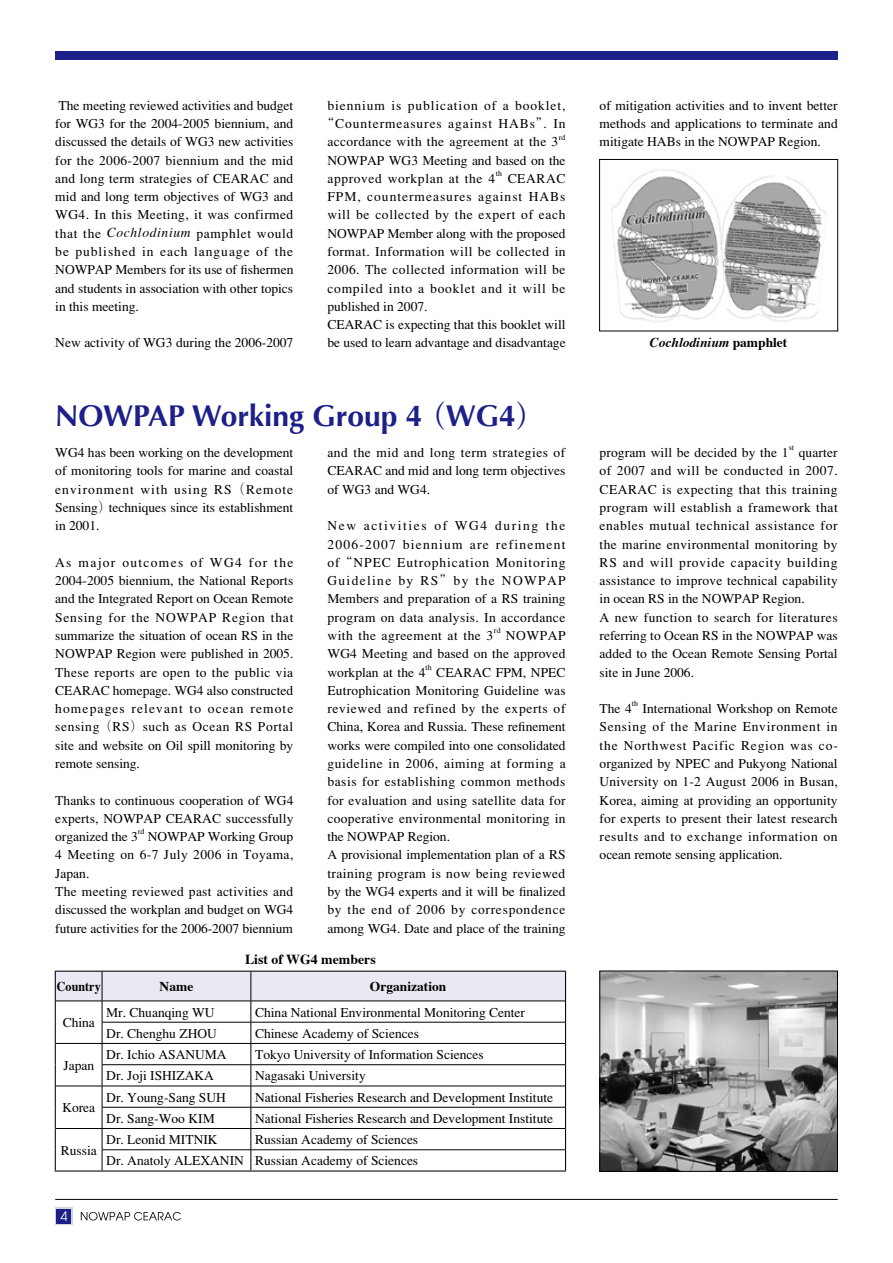
<style>
.page{position:relative;width:893px;height:1263px;background:#fff}
.page>*{position:absolute;margin:0;border:0;box-sizing:border-box;transform-origin:0 0}
.t1{font:700 30px "Optima";color:#1d2088}
.t2{font:700 13.8px "Times";color:#000}
.t3{font:300 13.5px/18.3px "Ryumin";color:#000;text-align:justify}
.t4{font:300 13.5px/18.3px "Ryumin";letter-spacing:.02em;color:#000}
.t5{font:300 13.5px/18.3px "Ryumin";letter-spacing:.03em;color:#000}
.t6{font:300 13.5px/18.3px "Ryumin";letter-spacing:.035em;color:#000}
.t7{font:300 13.5px/18.3px "Ryumin";letter-spacing:.07em;color:#000;text-align:center}
.t8{font:italic 700 13.5px "Times";color:#000}
.t9{font:700 13.5px "Times";color:#000}
.t10{font:700 13.5px "Times";color:#000;scale:.9 1}
.t11{font:300 7.8px "Ryumin";letter-spacing:.01em;color:#000}
.s1{font-family:"Times";font-weight:400;font-style:italic}
.s2{font-family:"Ryumin"}
.s3{font-style:normal}
</style>
<div class="page">
<img style="left:602px;top:973px;width:234px;height:196px">
<div style="left:600px;top:971px;width:238px;height:200px;border:1px solid #000"></div>
<img style="left:611px;top:169px;width:216px;height:154px">
<div style="left:599px;top:159px;width:239px;height:172px;border:1px solid #000"></div>
<svg style="left:81px;top:1212px;width:100px;height:8px"></svg>
<div style="left:55px;top:1208px;width:17px;height:17px;background:#d2d2e7"></div>
<div style="left:56px;top:1209px;width:15px;height:15px;background:#1d2088"></div>
<hr style="left:55px;top:1199px;width:783px;height:1px;background:#000">
<div style="left:55px;top:51px;width:783px;height:9px;background:#1d2088"></div>
<svg style="left:61px;top:1211px;width:6px;height:10px"></svg>
<hr style="left:55px;top:1170px;width:47px;height:1px;background:#000">
<hr style="left:102px;top:1170px;width:149px;height:1px;background:#000">
<hr style="left:251px;top:1170px;width:315px;height:1px;background:#000">
<svg style="left:55px;top:971px;width:511px;height:199px"></svg>
<p class="t3" style="left:55px;top:97px;width:240px">The meeting reviewed activities and budget for WG3 for the 2004-2005 biennium, and discussed the details of WG3 new activities for the 2006-2007 biennium and the mid and long term strategies of CEARAC and mid and long term objectives of WG3 and WG4. In this Meeting, it was confirmed that the <span class="s1">Cochlodinium</span> pamphlet would be published in each language of the NOWPAP Members for its use of fishermen and students in association with other topics in this meeting.</p>
<p class="t3" style="left:55px;top:334px;width:240px">New activity of WG3 during the 2006-2007</p>
<p class="t7" style="left:321px;top:97px;width:246px">biennium is publication of a booklet, “Countermeasures against HABs”. In accordance with the agreement at the 3</p>
<p class="t11" style="left:559px;top:133px;width:8px">rd</p>
<p class="t3" style="left:327px;top:152px;width:240px">NOWPAP WG3 Meeting and based on the approved workplan at the 4</p>
<p class="t11" style="left:496px;top:169px;width:8px">th</p>
<p class="t6" style="left:327px;top:170px;width:240px;text-indent:180px">CEARAC FPM, countermeasures against HABs will be collected by the expert of each NOWPAP Member along with the proposed format. Information will be collected in 2006. The collected information will be compiled into a booklet and it will be published in 2007.<br>CEARAC is expecting that this booklet will be used to learn advantage and disadvantage</p>
<h1 class="t1" style="left:55px;top:398px;width:492px">NOWPAP Working Group 4 <span class="s2">（</span>WG4<span class="s2">）</span></h1>
<p class="t3" style="left:55px;top:444px;width:240px">WG4 has been working on the development of monitoring tools for marine and coastal environment with using RS （Remote Sensing）techniques since its establishment in 2001.</p>
<p class="t3" style="left:55px;top:554px;width:240px">As major outcomes of WG4 for the 2004-2005 biennium, the National Reports and the Integrated Report on Ocean Remote Sensing for the NOWPAP Region that summarize the situation of ocean RS in the NOWPAP Region were published in 2005.<br>These reports are open to the public via CEARAC homepage. WG4 also constructed homepages relevant to ocean remote sensing （RS）such as Ocean RS Portal site and website on Oil spill monitoring by remote sensing.</p>
<p class="t3" style="left:55px;top:791px;width:240px">Thanks to continuous cooperation of WG4 experts, NOWPAP CEARAC successfully organized the 3</p>
<p class="t11" style="left:138px;top:827px;width:8px">rd</p>
<p class="t3" style="left:55px;top:828px;width:240px;text-align:left;text-indent:93px">NOWPAP Working Group<br>4 Meeting on 6-7 July 2006 in Toyama,<br>Japan.<br>The meeting reviewed past activities and discussed the workplan and budget on WG4 future activities for the 2006-2007 biennium</p>
<p class="t3" style="left:327px;top:444px;width:239px">and the mid and long term strategies of CEARAC and mid and long term objectives of WG3 and WG4.</p>
<p class="t3" style="left:327px;top:517px;width:240px">New activities of WG4 during the 2006-2007 biennium are refinement of “NPEC Eutrophication Monitoring Guideline by RS”by the NOWPAP Members and preparation of a RS training program on data analysis. In accordance with the agreement at the 3</p>
<p class="t11" style="left:494px;top:626px;width:8px">rd</p>
<p class="t3" style="left:327px;top:627px;width:240px;text-indent:178px">NOWPAP WG4 Meeting and based on the approved workplan at the 4</p>
<p class="t11" style="left:426px;top:663px;width:8px">th</p>
<p class="t4" style="left:327px;top:663px;width:240px;text-indent:109px">CEARAC FPM, NPEC Eutrophication Monitoring Guideline was reviewed and refined by the experts of China, Korea and Russia. These refinement works were compiled into one consolidated guideline in 2006, aiming at forming a basis for establishing common methods for evaluation and using satellite data for cooperative environmental monitoring in the NOWPAP Region.<br>A provisional implementation plan of a RS training program is now being reviewed by the WG4 experts and it will be finalized by the end of 2006 by correspondence among WG4. Date and place of the training</p>
<p class="t2" style="left:245px;top:946px;width:132px">List of WG4 members</p>
<p class="t10" style="left:57px;top:973px;width:50px">Country</p>
<p class="t9" style="left:160px;top:973px;width:35px">Name</p>
<p class="t9" style="left:370px;top:973px;width:78px">Organization</p>
<p class="t3" style="left:63px;top:1014px;width:34px">China</p>
<p class="t3" style="left:106px;top:1004px;width:110px">Mr. Chuanqing WU</p>
<p class="t3" style="left:255px;top:1004px;width:271px">China National Environmental Monitoring Center</p>
<p class="t3" style="left:106px;top:1025px;width:112px">Dr. Chenghu ZHOU</p>
<p class="t3" style="left:255px;top:1025px;width:165px">Chinese Academy of Sciences</p>
<p class="t3" style="left:63px;top:1057px;width:32px">Japan</p>
<p class="t3" style="left:62px;top:1099px;width:34px">Korea</p>
<p class="t3" style="left:61px;top:1142px;width:38px">Russia</p>
<p class="t3" style="left:106px;top:1046px;width:122px">Dr. Ichio ASANUMA</p>
<p class="t3" style="left:255px;top:1046px;width:230px">Tokyo University of Information Sciences</p>
<p class="t3" style="left:106px;top:1067px;width:109px">Dr. Joji ISHIZAKA</p>
<p class="t3" style="left:255px;top:1067px;width:112px">Nagasaki University</p>
<p class="t3" style="left:106px;top:1089px;width:121px">Dr. Young-Sang SUH</p>
<p class="t3" style="left:255px;top:1089px;width:300px">National Fisheries Research and Development Institute</p>
<p class="t3" style="left:106px;top:1110px;width:110px">Dr. Sang-Woo KIM</p>
<p class="t3" style="left:255px;top:1110px;width:300px">National Fisheries Research and Development Institute</p>
<p class="t3" style="left:106px;top:1131px;width:113px">Dr. Leonid MITNIK</p>
<p class="t3" style="left:106px;top:1130px;width:313px;line-height:21.1px;text-align:right">Russian Academy of Sciences<br>Dr. Anatoly ALEXANIN Russian Academy of Sciences</p>
<p class="t3" style="left:600px;top:97px;width:240px">of mitigation activities and to invent better methods and applications to terminate and mitigate HABs in the NOWPAP Region.</p>
<p class="t8" style="left:650px;top:330px;width:139px">Cochlodinium <span class="s3">pamphlet</span></p>
<p class="t3" style="left:600px;top:444px;width:190px">program will be decided by the 1</p>
<p class="t11" style="left:789px;top:443px;width:7px">st</p>
<p class="t5" style="left:600px;top:444px;width:240px;text-indent:199px">quarter of 2007 and will be conducted in 2007.<br>CEARAC is expecting that this training program will establish a framework that enables mutual technical assistance for the marine environmental monitoring by RS and will provide capacity building assistance to improve technical capability in ocean RS in the NOWPAP Region.<br>A new function to search for literatures referring to Ocean RS in the NOWPAP was added to the Ocean Remote Sensing Portal site in June 2006.</p>
<p class="t3" style="left:600px;top:700px;width:34px">The 4</p>
<p class="t11" style="left:632px;top:699px;width:8px">th</p>
<p class="t3" style="left:600px;top:700px;width:240px;text-indent:43px">International Workshop on Remote Sensing of the Marine Environment in the Northwest Pacific Region was co&shy;organized by NPEC and Pukyong National University on 1-2 August 2006 in Busan, Korea, aiming at providing an opportunity for experts to present their latest research results and to exchange information on ocean remote sensing application.</p>
</div>
